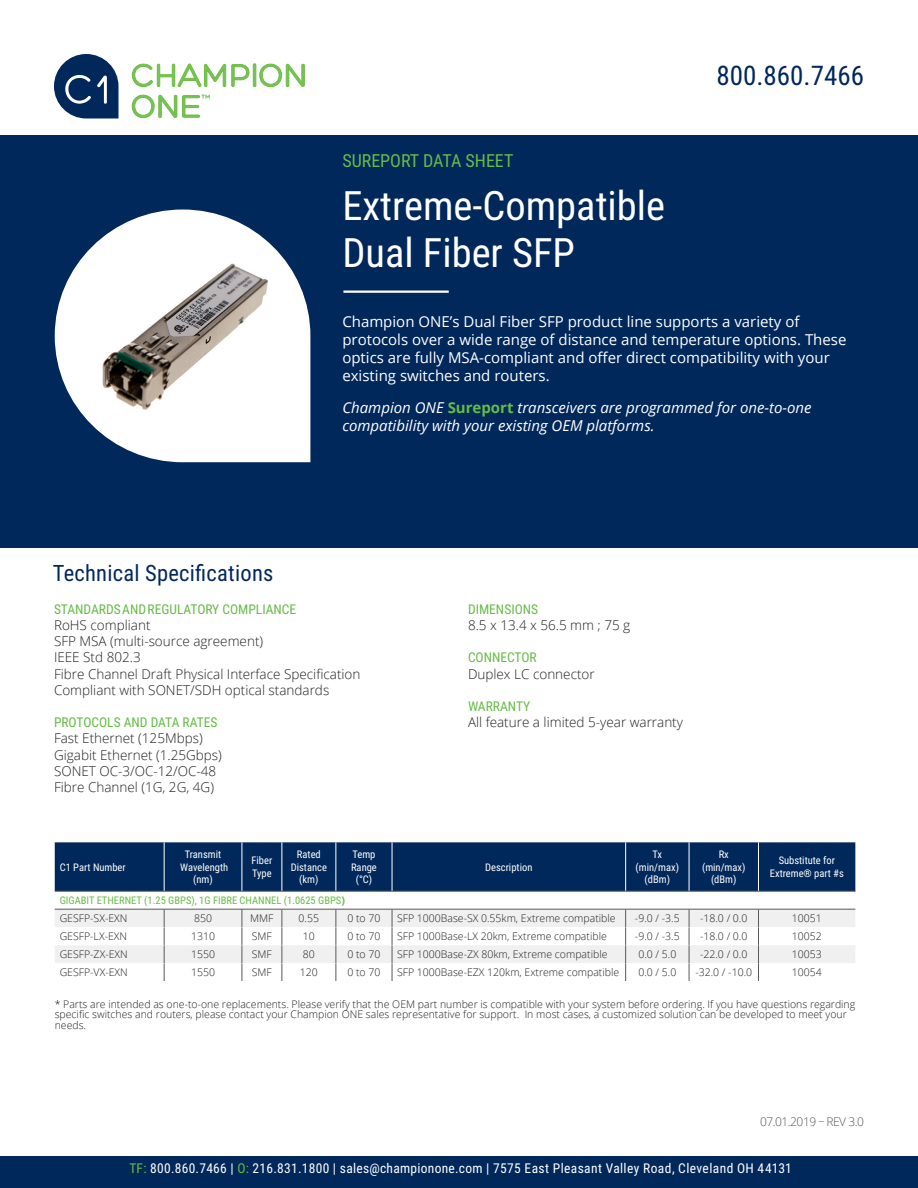
<style>
.page{position:relative;width:918px;height:1188px;background:#fff}
.page>*{position:absolute;margin:0;border:0;box-sizing:border-box;transform-origin:0 0}
.t1{font:40.5px "Roboto Condensed";color:#fff}
.t2{font:27px "Roboto Condensed";color:#00285b}
.t3{font:22.5px "Roboto Condensed";letter-spacing:.01em;color:#00285b}
.t4{font:18px "Roboto Condensed";color:#65bc46}
.Intro_Challenge_Text{font:15px/18px "Open Sans";color:#fff}
.Intro_Challenge_Text-2{font:italic 15px/18px "Open Sans";color:#fff}
.t5{font:300 13.5px "Open Sans";color:#231f20}
.t6{font:13.5px "Roboto Condensed";letter-spacing:.02em;color:#fff}
.t7{font:13.5px "Roboto Condensed";color:#65bc46}
.t8{font:300 12px "Open Sans";letter-spacing:-.04em;color:#57585a}
.t9{font:300 10.5px/10.5px "Open Sans";color:#231f20}
.t10{font:10.5px/12.6px "Roboto Condensed";color:#fff;text-align:center}
.t11{font:10.5px "Roboto Condensed";color:#65bc46}
.s1{font-weight:700;font-style:normal;color:#65bc46}
.s2{font-family:"Open Sans";font-weight:700}
.s3{color:#65bc46}
</style>
<div class="page">
<svg style="left:132px;top:63px;width:173px;height:24px"></svg>
<svg style="left:132px;top:94px;width:78px;height:24px"></svg>
<svg style="left:54px;top:54px;width:65px;height:65px"></svg>
<div style="left:0;top:135px;width:918px;height:413px;background:#00285b"></div>
<svg style="left:55px;top:210px;width:255px;height:252px;fill:#fff"></svg>
<hr style="left:343px;top:291px;width:106px;height:2px;background:#fff">
<div style="left:0;top:1157px;width:918px;height:31px;background:#00285b"></div>
<div style="left:55px;top:842px;width:800px;height:49px;background:#00285b"></div>
<hr style="left:164px;top:842px;width:1px;height:49px;background:#fff">
<hr style="left:242px;top:842px;width:1px;height:49px;background:#fff">
<hr style="left:282px;top:842px;width:1px;height:49px;background:#fff">
<hr style="left:336px;top:842px;width:1px;height:49px;background:#fff">
<hr style="left:392px;top:842px;width:1px;height:49px;background:#fff">
<hr style="left:625px;top:842px;width:1px;height:49px;background:#fff">
<hr style="left:689px;top:842px;width:1px;height:49px;background:#fff">
<hr style="left:758px;top:842px;width:1px;height:49px;background:#fff">
<hr style="left:55px;top:891px;width:109px;height:1px;background:#57585a">
<hr style="left:164px;top:891px;width:78px;height:1px;background:#57585a">
<hr style="left:242px;top:891px;width:40px;height:1px;background:#57585a">
<hr style="left:282px;top:891px;width:54px;height:1px;background:#57585a">
<hr style="left:336px;top:891px;width:56px;height:1px;background:#57585a">
<hr style="left:392px;top:891px;width:234px;height:1px;background:#57585a">
<hr style="left:626px;top:891px;width:63px;height:1px;background:#57585a">
<hr style="left:689px;top:891px;width:69px;height:1px;background:#57585a">
<hr style="left:758px;top:891px;width:97px;height:1px;background:#57585a">
<svg style="left:55px;top:909px;width:800px;height:72px"></svg>
<img style="left:99px;top:259px;width:172px;height:154px">
<p class="t4" style="left:342px;top:148px;width:173px">SUREPORT DATA SHEET</p>
<p class="t1" style="left:342px;top:178px;width:324px">Extreme-Compatible</p>
<p class="t1" style="left:342px;top:224px;width:234px">Dual Fiber SFP</p>
<h2 class="t2" style="left:717px;top:56px;width:149px">800.860.7466</h2>
<p class="t3" style="left:53px;top:557px;width:222px">Technical Specifications</p>
<p class="Intro_Challenge_Text" style="left:342px;top:312px;width:506px">Champion ONE’s Dual Fiber SFP product line supports a variety of protocols over a wide range of distance and temperature options. These optics are fully MSA-compliant and offer direct compatibility with your existing switches and routers.</p>
<p class="Intro_Challenge_Text-2" style="left:342px;top:398px;width:471px">Champion ONE <span class="s1">Sureport</span> transceivers are programmed for one-to-one compatibility with your existing OEM platforms.</p>
<p class="t7" style="left:54px;top:600px;width:244px">STANDARDS AND REGULATORY COMPLIANCE</p>
<p class="t5" style="left:54px;top:616px;width:98px">RoHS compliant</p>
<p class="t5" style="left:54px;top:632px;width:211px">SFP MSA (multi-source agreement)</p>
<p class="t5" style="left:54px;top:648px;width:88px">IEEE Std 802.3</p>
<p class="t5" style="left:54px;top:665px;width:308px">Fibre Channel Draft Physical Interface Specification</p>
<p class="t5" style="left:54px;top:681px;width:277px">Compliant with SONET/SDH optical standards</p>
<p class="t7" style="left:54px;top:713px;width:165px">PROTOCOLS AND DATA RATES</p>
<p class="t5" style="left:54px;top:729px;width:150px">Fast Ethernet (125Mbps)</p>
<p class="t5" style="left:54px;top:746px;width:169px">Gigabit Ethernet (1.25Gbps)</p>
<p class="t5" style="left:54px;top:762px;width:164px">SONET OC-3/OC-12/OC-48</p>
<p class="t5" style="left:54px;top:778px;width:162px">Fibre Channel (1G, 2G, 4G)</p>
<p class="t7" style="left:468px;top:600px;width:72px">DIMENSIONS</p>
<p class="t5" style="left:468px;top:616px;width:164px">8.5 x 13.4 x 56.5 mm ; 75 g</p>
<p class="t7" style="left:468px;top:648px;width:70px">CONNECTOR</p>
<p class="t5" style="left:468px;top:665px;width:128px">Duplex LC connector</p>
<p class="t7" style="left:468px;top:697px;width:64px">WARRANTY</p>
<p class="t5" style="left:468px;top:713px;width:217px">All feature a limited 5-year warranty</p>
<p class="t10" style="left:60px;top:860px;width:68px">C1 Part Number</p>
<p class="t10" style="left:185px;top:848px;width:38px">Transmit</p>
<p class="t10" style="left:180px;top:860px;width:49px">Wavelength (nm)</p>
<p class="t10" style="left:252px;top:854px;width:22px">Fiber</p>
<p class="t10" style="left:252px;top:867px;width:21px">Type</p>
<p class="t10" style="left:291px;top:848px;width:38px">Rated<br>Distance</p>
<p class="t10" style="left:299px;top:873px;width:21px">(km)</p>
<p class="t10" style="left:351px;top:848px;width:27px;text-align:left">Temp<br>Range</p>
<p class="t10" style="left:356px;top:873px;width:18px">(°C)</p>
<p class="t10" style="left:485px;top:860px;width:49px">Description</p>
<p class="t10" style="left:653px;top:848px;width:11px">Tx</p>
<p class="t10" style="left:636px;top:860px;width:45px">(min/max) (dBm)</p>
<p class="t10" style="left:719px;top:848px;width:12px">Rx</p>
<p class="t10" style="left:702px;top:860px;width:45px">(min/max) (dBm)</p>
<p class="t10" style="left:770px;top:854px;width:76px">Substitute for<br>Extreme® part #s</p>
<p class="t11" style="left:60px;top:893px;width:287px">GIGABIT ETHERNET (1.25 GBPS), 1G FIBRE CHANNEL (1.0625 GBPS<span class="s2">)</span></p>
<p class="t9" style="left:60px;top:913px;width:69px">GESFP-SX-EXN</p>
<p class="t9" style="left:194px;top:913px;width:19px">850</p>
<p class="t9" style="left:250px;top:913px;width:25px">MMF</p>
<p class="t9" style="left:299px;top:913px;width:22px">0.55</p>
<p class="t9" style="left:347px;top:913px;width:35px">0 to 70</p>
<p class="t9" style="left:397px;top:913px;width:220px">SFP 1000Base-SX 0.55km, Extreme compatible</p>
<p class="t9" style="left:635px;top:913px;width:46px">-9.0 / -3.5</p>
<p class="t9" style="left:700px;top:913px;width:49px">-18.0 / 0.0</p>
<p class="t9" style="left:792px;top:913px;width:31px">10051</p>
<p class="t9" style="left:60px;top:931px;width:69px">GESFP-LX-EXN</p>
<p class="t9" style="left:191px;top:931px;width:25px">1310</p>
<p class="t9" style="left:252px;top:931px;width:22px">SMF</p>
<p class="t9" style="left:303px;top:931px;width:13px">10</p>
<p class="t9" style="left:347px;top:931px;width:35px">0 to 70</p>
<p class="t9" style="left:397px;top:931px;width:211px">SFP 1000Base-LX 20km, Extreme compatible</p>
<p class="t9" style="left:635px;top:931px;width:46px">-9.0 / -3.5</p>
<p class="t9" style="left:700px;top:931px;width:49px">-18.0 / 0.0</p>
<p class="t9" style="left:792px;top:931px;width:31px">10052</p>
<p class="t9" style="left:60px;top:949px;width:69px">GESFP-ZX-EXN</p>
<p class="t9" style="left:191px;top:949px;width:25px">1550</p>
<p class="t9" style="left:252px;top:949px;width:22px">SMF</p>
<p class="t9" style="left:303px;top:949px;width:13px">80</p>
<p class="t9" style="left:347px;top:949px;width:35px">0 to 70</p>
<p class="t9" style="left:397px;top:949px;width:212px">SFP 1000Base-ZX 80km, Extreme compatible</p>
<p class="t9" style="left:638px;top:949px;width:40px">0.0 / 5.0</p>
<p class="t9" style="left:700px;top:949px;width:49px">-22.0 / 0.0</p>
<p class="t9" style="left:792px;top:949px;width:31px">10053</p>
<p class="t9" style="left:60px;top:967px;width:70px">GESFP-VX-EXN</p>
<p class="t9" style="left:191px;top:967px;width:25px">1550</p>
<p class="t9" style="left:252px;top:967px;width:22px">SMF</p>
<p class="t9" style="left:300px;top:967px;width:19px">120</p>
<p class="t9" style="left:347px;top:967px;width:35px">0 to 70</p>
<p class="t9" style="left:397px;top:967px;width:224px">SFP 1000Base-EZX 120km, Extreme compatible</p>
<p class="t9" style="left:638px;top:967px;width:40px">0.0 / 5.0</p>
<p class="t9" style="left:695px;top:967px;width:58px">-32.0 / -10.0</p>
<p class="t9" style="left:792px;top:967px;width:31px">10054</p>
<p class="t9" style="left:55px;top:999px;width:802px">* Parts are intended as one-to-one replacements. Please verify that the OEM part number is compatible with your system before ordering. If you have questions regarding specific switches and routers, please contact your Champion ONE sales representative for support. In most cases, a customized solution can be developed to meet your needs.</p>
<p class="t8" style="left:760px;top:1114px;width:105px">07.01.2019 – REV 3.0</p>
<p class="t6" style="left:129px;top:1159px;width:664px"><span class="s3">TF:</span> 800.860.7466 | <span class="s3">O:</span> 216.831.1800 | sales@championone.com | 7575 East Pleasant Valley Road, Cleveland OH 44131</p>
</div>
